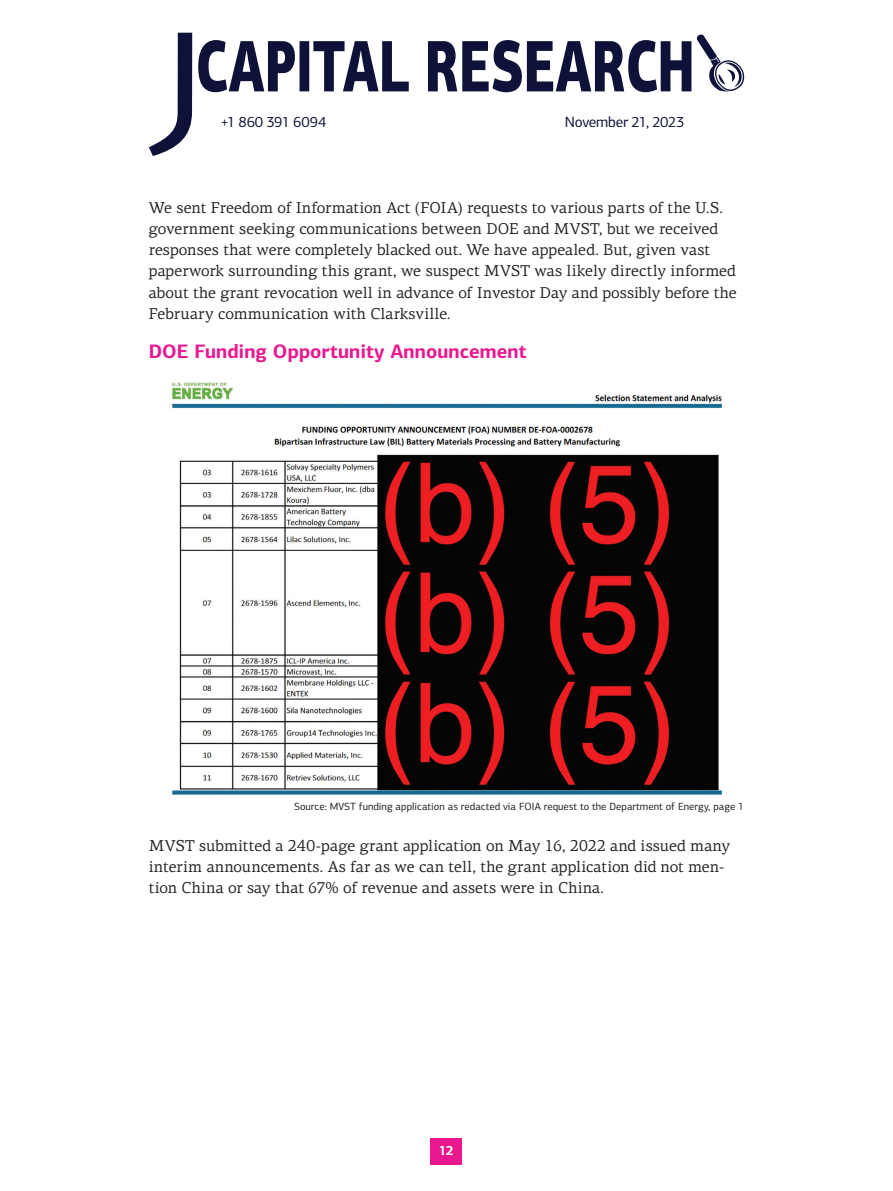
<style>
.page{position:relative;width:893px;height:1191px;background:#fff}
.page>*{position:absolute;margin:0;border:0;box-sizing:border-box;transform-origin:0 0}
.t1{font:700 19.5px "PF Centro Sans Pro";letter-spacing:.005em;color:#e91790}
.t2{font:15.75px/21.3px "PF Centro Serif Pro";color:#231f20}
.t3{font:15px "PF Centro Sans Pro";letter-spacing:-.02em;color:#0e1239}
.t4{font:700 13.5px "PF Centro Sans Pro";color:#fff}
.t5{font:10.5px "PF Centro Sans Pro";color:#231f20}
</style>
<div class="page">
<div style="left:431px;top:1138px;width:31px;height:26px;background:#e91790"></div>
<svg style="left:697px;top:35px;width:47px;height:57px"></svg>
<svg style="left:198px;top:40px;width:493px;height:52px"></svg>
<svg style="left:149px;top:33px;width:43px;height:123px"></svg>
<img style="left:172px;top:382px;width:550px;height:413px">
<p class="t3" style="left:220px;top:113px;width:107px">+1 860 391 6094</p>
<p class="t3" style="left:565px;top:113px;width:121px">November 21, 2023</p>
<p class="t2" style="left:149px;top:197px;width:589px">We sent Freedom of Information Act (FOIA) requests to various parts of the U.S. government seeking communications between DOE and MVST, but we received responses that were completely blacked out. We have appealed. But, given vast paperwork surrounding this grant, we suspect MVST was likely directly informed about the grant revocation well in advance of Investor Day and possibly before the February communication with Clarksville.</p>
<p class="t1" style="left:149px;top:339px;width:379px">DOE Funding Opportunity Announcement</p>
<p class="t5" style="left:294px;top:800px;width:452px">Source: MVST funding application as redacted via FOIA request to the Department of Energy, page 1</p>
<p class="t2" style="left:149px;top:834px;width:583px">MVST submitted a 240-page grant application on May 16, 2022 and issued many interim announcements. As far as we can tell, the grant application did not men&shy;tion China or say that 67% of revenue and assets were in China.</p>
<p class="t4" style="left:439px;top:1141px;width:16px">12</p>
</div>
